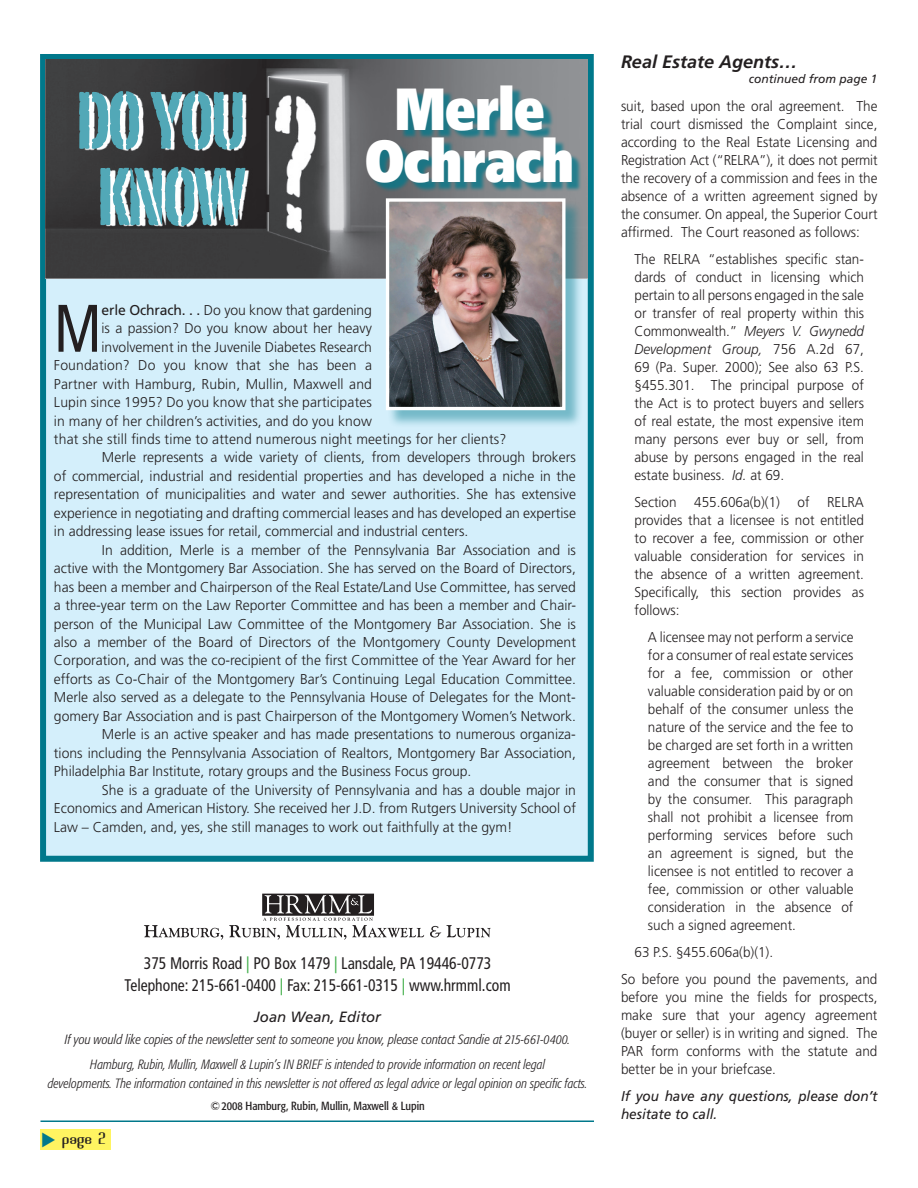
<style>
.page{position:relative;width:918px;height:1188px;background:#fff}
.page>*{position:absolute;margin:0;border:0;box-sizing:border-box;transform-origin:0 0}
.t1{font:80.4px "Portago ITCTT";color:#52a8b7;scale:.96 1}
.t2{font:79.5px "Portago ITCTT";color:#52a8b7}
.t3{font:67.05px "Frutiger";color:#231f20;scale:.75 1}
.t4{font:900 59.4px/52.5px "Frutiger";letter-spacing:-.01em;color:#fff;text-align:center;scale:.8 1}
.t5{font:italic 700 18px "Frutiger";color:#231f20}
.t6{font:condensed 16.8px/21.9px "Frutiger";color:#231f20;text-align:center;scale:.93 1}
.t7{font:italic 14.85px "Frutiger";color:#231f20}
.t8{font:300 14.25px "Frutiger";color:#231f20}
.t9{font:300 14.25px/18px "Frutiger";color:#231f20;text-align:justify;scale:.95 1}
.t10{font:italic 14.25px/18px "Frutiger";color:#231f20;scale:.95 1}
.t11{font:14.25px "Brassiere";color:#231f20}
.t12{font:italic 300 condensed 13.35px/25px "Formata";color:#231f20;text-align:center}
.t13{font:italic 300 condensed 13.35px "Formata";color:#231f20;scale:.95 1}
.t14{font:italic 12px "Frutiger";color:#231f20}
.t15{font:condensed 11.7px "Formata";color:#231f20}
.s1{font-weight:400}
.s2{color:#40ae49}
.s3{font-style:italic}
</style>
<div class="page">
<div style="left:40px;top:54px;width:554px;height:808px;background:#d4effb;border:6px solid #00788b"></div>
<div style="left:40px;top:1130px;width:71px;height:20px;background:#fff461"></div>
<hr style="left:40px;top:1120px;width:554px;height:2px;background:#00788b">
<img style="left:46px;top:59px;width:542px;height:220px">
<div style="left:387px;top:200px;width:196px;height:228px;background:#00788b;opacity:.45"></div>
<img style="left:390px;top:202px;width:172px;height:204px">
<div style="left:386px;top:198px;width:180px;height:212px;border:3px solid #fff"></div>
<div style="left:369px;top:88px;width:213px;height:104px;background:#00788b;opacity:.75"></div>
<svg style="left:430px;top:925px;width:61px;height:12px"></svg>
<svg style="left:144px;top:925px;width:79px;height:15px"></svg>
<svg style="left:229px;top:894px;width:195px;height:46px"></svg>
<h2 class="t2" style="left:76px;top:71px;width:171px">DO YOU</h2>
<h1 class="t1" style="left:97px;top:146px;width:156px">KNOW</h1>
<h3 class="t4" style="left:366px;top:82px;width:262px">Merle<br>Ochrach</h3>
<h3 class="t3" style="left:54px;top:289px;width:65px">M</h3>
<p class="t8" style="left:102px;top:302px;width:272px"><span class="s1">erle Ochrach. . .</span> Do you know that gardening</p>
<p class="t8" style="left:102px;top:320px;width:272px">is a passion? Do you know about her heavy</p>
<p class="t8" style="left:102px;top:339px;width:272px">involvement in the Juvenile Diabetes Research</p>
<p class="t8" style="left:54px;top:357px;width:320px">Foundation? Do you know that she has been a</p>
<p class="t8" style="left:54px;top:376px;width:320px">Partner with Hamburg, Rubin, Mullin, Maxwell and</p>
<p class="t8" style="left:54px;top:394px;width:320px">Lupin since 1995? Do you know that she participates</p>
<p class="t8" style="left:54px;top:413px;width:319px">in many of her children’s activities, and do you know</p>
<p class="t8" style="left:54px;top:431px;width:454px">that she still finds time to attend numerous night meetings for her clients?</p>
<p class="t8" style="left:102px;top:449px;width:475px">Merle represents a wide variety of clients, from developers through brokers</p>
<p class="t8" style="left:54px;top:468px;width:523px">of commercial, industrial and residential properties and has developed a niche in the</p>
<p class="t8" style="left:54px;top:486px;width:524px">representation of municipalities and water and sewer authorities. She has extensive</p>
<p class="t8" style="left:54px;top:505px;width:524px">experience in negotiating and drafting commercial leases and has developed an expertise</p>
<p class="t8" style="left:54px;top:523px;width:416px">in addressing lease issues for retail, commercial and industrial centers.</p>
<p class="t8" style="left:102px;top:542px;width:475px">In addition, Merle is a member of the Pennsylvania Bar Association and is</p>
<p class="t8" style="left:54px;top:560px;width:523px">active with the Montgomery Bar Association. She has served on the Board of Directors,</p>
<p class="t8" style="left:54px;top:579px;width:523px">has been a member and Chairperson of the Real Estate/Land Use Committee, has served</p>
<p class="t8" style="left:54px;top:597px;width:523px">a three-year term on the Law Reporter Committee and has been a member and Chair-</p>
<p class="t8" style="left:54px;top:616px;width:523px">person of the Municipal Law Committee of the Montgomery Bar Association. She is</p>
<p class="t8" style="left:54px;top:634px;width:524px">also a member of the Board of Directors of the Montgomery County Development</p>
<p class="t8" style="left:54px;top:652px;width:523px">Corporation, and was the co-recipient of the first Committee of the Year Award for her</p>
<p class="t8" style="left:54px;top:671px;width:524px">efforts as Co-Chair of the Montgomery Bar’s Continuing Legal Education Committee.</p>
<p class="t8" style="left:54px;top:689px;width:523px">Merle also served as a delegate to the Pennsylvania House of Delegates for the Mont-</p>
<p class="t8" style="left:54px;top:708px;width:523px">gomery Bar Association and is past Chairperson of the Montgomery Women’s Network.</p>
<p class="t8" style="left:102px;top:726px;width:475px">Merle is an active speaker and has made presentations to numerous organiza-</p>
<p class="t8" style="left:54px;top:745px;width:523px">tions including the Pennsylvania Association of Realtors, Montgomery Bar Association,</p>
<p class="t8" style="left:54px;top:763px;width:419px">Philadelphia Bar Institute, rotary groups and the Business Focus group.</p>
<p class="t8" style="left:102px;top:782px;width:476px">She is a graduate of the University of Pennsylvania and has a double major in</p>
<p class="t8" style="left:54px;top:800px;width:524px">Economics and American History. She received her J.D. from Rutgers University School of</p>
<p class="t8" style="left:54px;top:819px;width:460px">Law – Camden, and, yes, she still manages to work out faithfully at the gym!</p>
<p class="t6" style="left:125px;top:953px;width:417px">375 Morris Road <span class="s2">|</span> PO Box 1479 <span class="s2">|</span> Lansdale, PA 19446-0773<br>Telephone: 215-661-0400 <span class="s2">|</span> Fax: 215-661-0315 <span class="s2">|</span> www.hrmml.com</p>
<p class="t7" style="left:254px;top:1009px;width:128px">Joan Wean, Editor</p>
<p class="t12" style="left:65px;top:1027px;width:507px">If you would like copies of the newsletter sent to someone you know, please contact Sandie at 215-661-0400.<br>Hamburg, Rubin, Mullin, Maxwell &amp; Lupin’s IN BRIEF is intended to provide information on recent legal</p>
<p class="t13" style="left:48px;top:1076px;width:570px">developments. The information contained in this newsletter is not offered as legal advice or legal opinion on specific facts.</p>
<p class="t15" style="left:210px;top:1099px;width:216px">© 2008 Hamburg, Rubin, Mullin, Maxwell &amp; Lupin</p>
<p class="t11" style="left:62px;top:1129px;width:45px">page 2</p>
<p class="t5" style="left:621px;top:51px;width:178px">Real Estate Agents…</p>
<p class="t14" style="left:749px;top:72px;width:130px">continued from page 1</p>
<p class="t9" style="left:621px;top:97px;width:272px">suit, based upon the oral agreement. The trial court dismissed the Complaint since, according to the Real Estate Licensing and Registration Act (“RELRA”), it does not permit the recovery of a commission and fees in the absence of a written agreement signed by the consumer. On appeal, the Superior Court affirmed. The Court reasoned as follows:</p>
<p class="t9" style="left:634px;top:250px;width:243px">The RELRA “establishes specific stan&shy;dards of conduct in licensing which pertain to all persons engaged in the sale or transfer of real property within this Commonwealth.” <span class="s3">Meyers V. Gwynedd Development Group,</span> 756 A.2d 67, 69 (Pa. Super. 2000); See also 63 P.S. §455.301. The principal purpose of the Act is to protect buyers and sellers of real estate, the most expensive item many persons ever buy or sell, from abuse by persons engaged in the real estate business. <span class="s3">Id.</span> at 69.</p>
<p class="t9" style="left:634px;top:493px;width:243px">Section 455.606a(b)(1) of RELRA provides that a licensee is not entitled to recover a fee, commission or other valuable consideration for services in the absence of a written agreement.<br>Specifically, this section provides as follows:</p>
<p class="t9" style="left:648px;top:628px;width:218px">A licensee may not perform a service for a consumer of real estate services for a fee, commission or other valuable consideration paid by or on behalf of the consumer unless the nature of the service and the fee to be charged are set forth in a written agreement between the broker and the consumer that is signed by the consumer. This paragraph shall not prohibit a licensee from performing services before such an agreement is signed, but the licensee is not entitled to recover a fee, commission or other valuable consideration in the absence of such a signed agreement.</p>
<p class="t9" style="left:621px;top:939px;width:271px;line-height:27px;text-indent:13px">63 P.S. §455.606a(b)(1).<br>So before you pound the pavements, and</p>
<p class="t9" style="left:621px;top:988px;width:272px">before you mine the fields for prospects, make sure that your agency agreement (buyer or seller) is in writing and signed. The PAR form conforms with the statute and better be in your briefcase.</p>
<p class="t10" style="left:621px;top:1087px;width:272px">If you have any questions, please don’t hesitate to call.</p>
</div>
